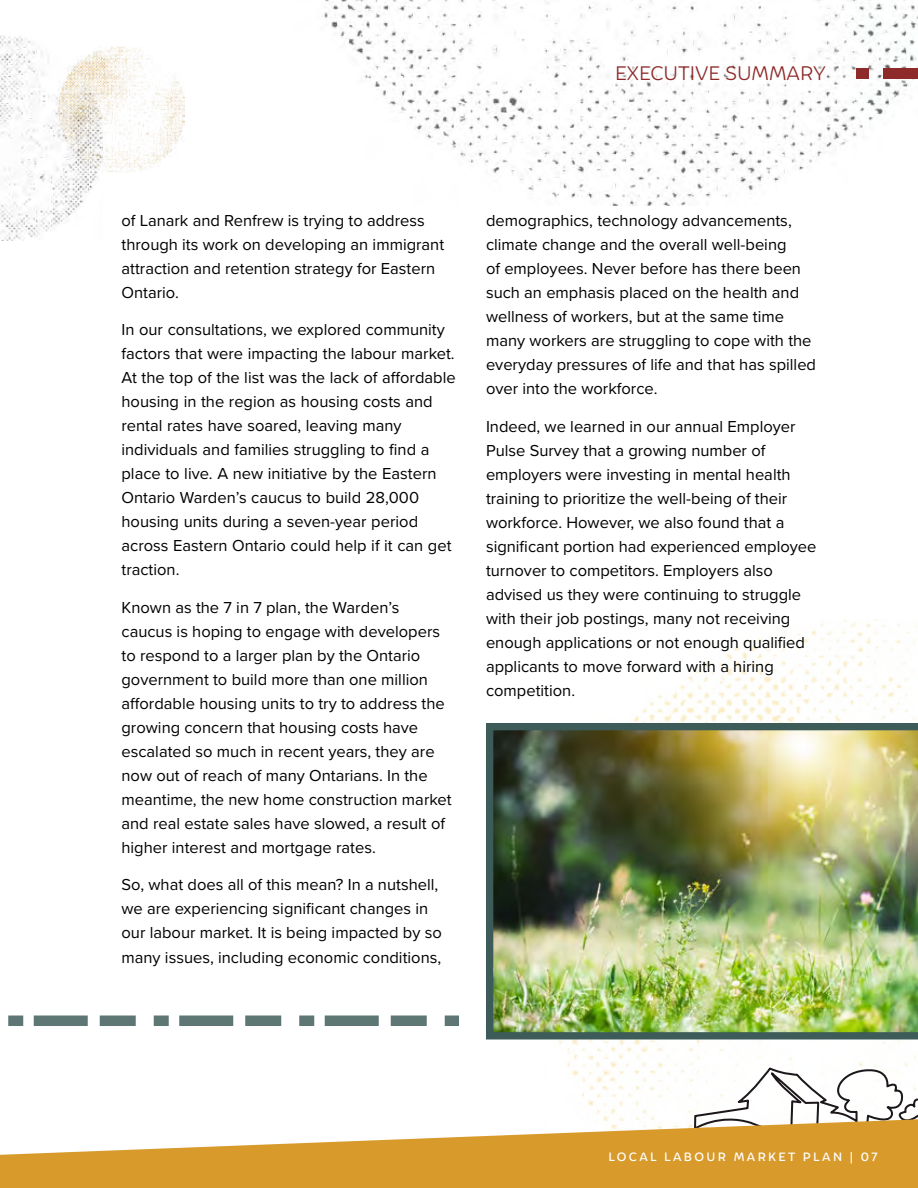
<style>
.page{position:relative;width:918px;height:1188px;background:#fff}
.page>*{position:absolute;margin:0;border:0;box-sizing:border-box;transform-origin:0 0}
.t1{font:300 19.5px "Igna Sans";color:#8e2a2a}
.t2{font:16.5px/24px "Proxima Nova";color:#000}
.t3{font:500 12px "Igna Sans";letter-spacing:.2em;color:#fff}
</style>
<div class="page">
<img style="left:560px;top:620px;width:357px;height:499px">
<img style="left:0;top:36px;width:98px;height:205px">
<img style="left:324px;top:0;width:594px;height:205px">
<img style="left:58px;top:46px;width:127px;height:126px">
<svg style="left:8px;top:1015px;width:451px;height:11px"></svg>
<div style="left:884px;top:68px;width:34px;height:10px;background:#8e2a2a"></div>
<div style="left:856px;top:68px;width:13px;height:10px;background:#8e2a2a"></div>
<img style="left:486px;top:719px;width:432px;height:324px">
<svg style="left:683px;top:1065px;width:235px;height:54px"></svg>
<svg style="left:0;top:1119px;width:918px;height:69px;fill:#d79a2b"></svg>
<p class="t1" style="left:615px;top:61px;width:212px">EXECUTIVE SUMMARY</p>
<p class="t2" style="left:122px;top:208px;width:324px">of Lanark and Renfrew is trying to address through its work on developing an immigrant attraction and retention strategy for Eastern Ontario.</p>
<p class="t2" style="left:122px;top:317px;width:336px">In our consultations, we explored community factors that were impacting the labour market.<br>At the top of the list was the lack of affordable housing in the region as housing costs and rental rates have soared, leaving many individuals and families struggling to find a place to live. A new initiative by the Eastern Ontario Warden’s caucus to build 28,000 housing units during a seven-year period across Eastern Ontario could help if it can get traction.</p>
<p class="t2" style="left:122px;top:595px;width:332px">Known as the 7 in 7 plan, the Warden’s caucus is hoping to engage with developers to respond to a larger plan by the Ontario government to build more than one million affordable housing units to try to address the growing concern that housing costs have escalated so much in recent years, they are now out of reach of many Ontarians. In the meantime, the new home construction market and real estate sales have slowed, a result of higher interest and mortgage rates.</p>
<p class="t2" style="left:122px;top:872px;width:322px">So, what does all of this mean? In a nutshell, we are experiencing significant changes in our labour market. It is being impacted by so many issues, including economic conditions,</p>
<p class="t2" style="left:486px;top:208px;width:332px">demographics, technology advancements, climate change and the overall well-being<br>of employees. Never before has there been such an emphasis placed on the health and wellness of workers, but at the same time many workers are struggling to cope with the everyday pressures of life and that has spilled over into the workforce.</p>
<p class="t2" style="left:486px;top:413px;width:332px">Indeed, we learned in our annual Employer Pulse Survey that a growing number of employers were investing in mental health training to prioritize the well-being of their workforce. However, we also found that a significant portion had experienced employee turnover to competitors. Employers also advised us they were continuing to struggle with their job postings, many not receiving enough applications or not enough qualified applicants to move forward with a hiring competition.</p>
<p class="t3" style="left:608px;top:1149px;width:271px">LOCAL LABOUR MARKET PLAN | 07</p>
</div>
